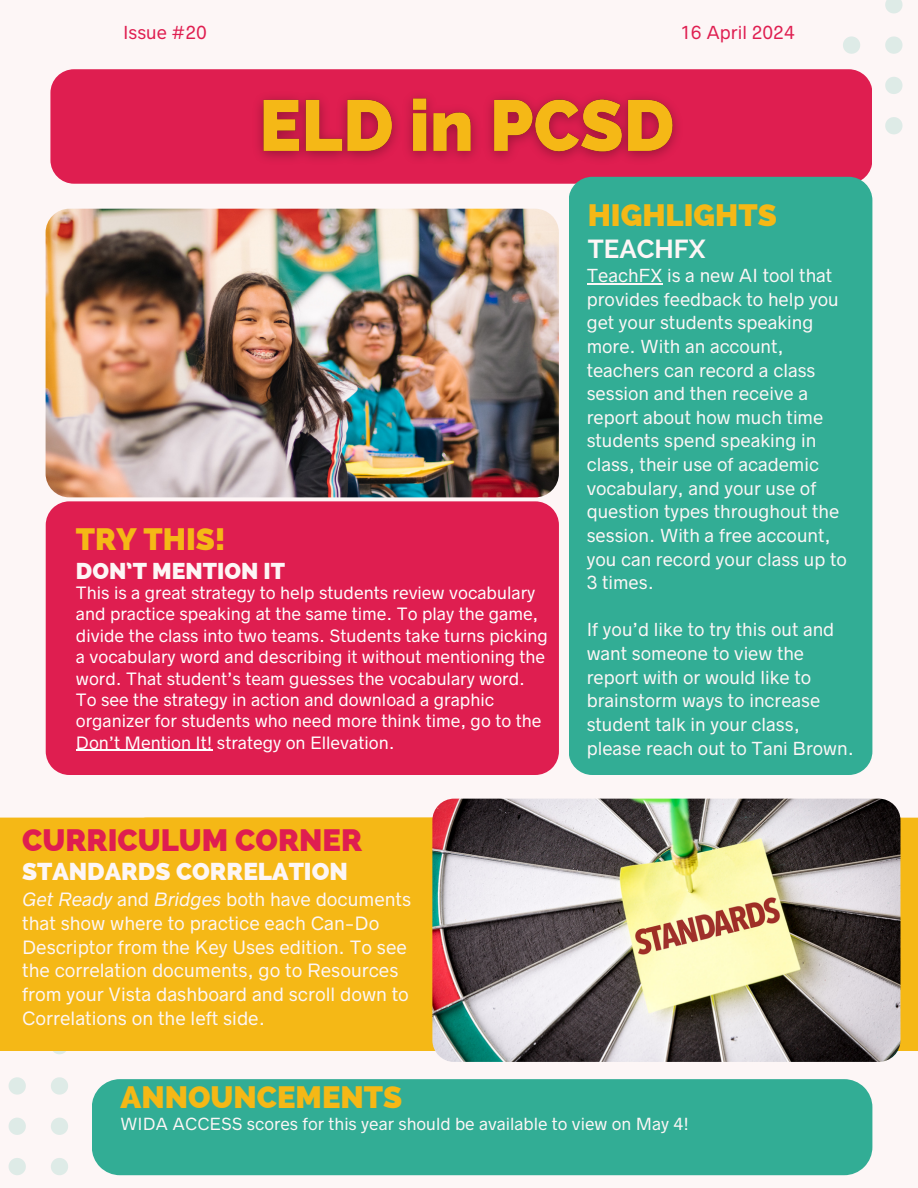
<style>
.page{position:relative;width:918px;height:1188px;background:#fdf6f6}
.page>*{position:absolute;margin:0;border:0;box-sizing:border-box;transform-origin:0 0}
.t1{font:800 30.9px "Raleway";color:#f5b816}
.t2{font:800 30.9px "Raleway";color:#df1e50}
.t3{font:700 25.95px "Raleway";color:#fdf6f6}
.t4{font:800 24.45px "Raleway";color:#fdf6f6}
.t5{font:800 22.95px "Raleway";color:#fdf6f6}
.t6{font:17.25px/23.7px "Radnika Next";color:#fdf6f6}
.t7{font:16.95px/23.7px "Radnika Next";color:#fdf6f6}
.t8{font:16.95px "Radnika Next";color:#df1e50}
.t9{font:16.05px/21.3px "Radnika Next";color:#fff}
.t10{font:15.75px "Radnika Next";color:#fdf6f6}
.s1{font-style:italic}
</style>
<div class="page">
<div style="left:898px;top:818px;width:20px;height:233px;background:#f5b816"></div>
<svg style="left:53px;top:1051px;width:13px;height:3px"></svg>
<svg style="left:51px;top:1077px;width:17px;height:18px"></svg>
<svg style="left:51px;top:1118px;width:17px;height:17px"></svg>
<svg style="left:51px;top:1158px;width:17px;height:17px"></svg>
<svg style="left:9px;top:1077px;width:17px;height:18px"></svg>
<svg style="left:9px;top:1118px;width:17px;height:17px"></svg>
<svg style="left:9px;top:1158px;width:17px;height:17px"></svg>
<div style="left:0;top:818px;width:435px;height:233px;background:#f5b816"></div>
<svg style="left:885px;top:0;width:18px;height:13px"></svg>
<svg style="left:885px;top:36px;width:18px;height:18px"></svg>
<svg style="left:885px;top:77px;width:18px;height:17px"></svg>
<svg style="left:885px;top:117px;width:18px;height:17px"></svg>
<svg style="left:843px;top:36px;width:17px;height:18px"></svg>
<div style="left:50px;top:69px;width:822px;height:115px;background:#df1e50"></div>
<div style="left:92px;top:1079px;width:780px;height:96px;background:#32ad95"></div>
<img style="left:432px;top:799px;width:469px;height:263px;border-radius:22px">
<img style="left:46px;top:209px;width:513px;height:288px;border-radius:24px">
<div style="left:569px;top:177px;width:303px;height:598px;background:#32ad95;border-radius:24px"></div>
<div style="left:46px;top:501px;width:513px;height:274px;background:#df1e50"></div>
<img style="left:246px;top:84px;width:444px;height:88px">
<hr style="left:587px;top:283px;width:75px;height:1px;background:#fdf6f6">
<hr style="left:76px;top:750px;width:136px;height:1px;background:#fff">
<h2 class="t8" style="left:123px;top:22px;width:85px">Issue #20</h2>
<p class="t8" style="left:680px;top:22px;width:116px">16 April 2024</p>
<p class="t1" style="left:76px;top:521px;width:151px">TRY THIS!</p>
<h2 class="t9" style="left:76px;top:582px;width:473px">This is a great strategy to help students review vocabulary and practice speaking at the same time. To play the game, divide the class into two teams. Students take turns picking a vocabulary word and describing it without mentioning the word. That student’s team guesses the vocabulary word.<br>To see the strategy in action and download a graphic organizer for students who need more think time, go to the Don’t Mention It! strategy on Ellevation.</h2>
<p class="t5" style="left:76px;top:557px;width:211px">DON’T MENTION IT</p>
<h4 class="t2" style="left:22px;top:822px;width:342px">CURRICULUM CORNER</h4>
<p class="t4" style="left:22px;top:857px;width:327px">STANDARDS CORRELATION</p>
<p class="t6" style="left:22px;top:888px;width:390px"><span class="s1">Get Ready</span> and <span class="s1">Bridges</span> both have documents that show where to practice each Can-Do Descriptor from the Key Uses edition. To see the correlation documents, go to Resources from your Vista dashboard and scroll down to Correlations on the left side.</p>
<h3 class="t1" style="left:588px;top:197px;width:191px">HIGHLIGHTS</h3>
<p class="t3" style="left:588px;top:234px;width:119px">TEACHFX</p>
<p class="t7" style="left:587px;top:264px;width:262px">TeachFX is a new AI tool that provides feedback to help you get your students speaking more. With an account, teachers can record a class session and then receive a report about how much time students spend speaking in class, their use of academic vocabulary, and your use of question types throughout the session. With a free account, you can record your class up to<br>3 times.</p>
<h3 class="t7" style="left:587px;top:618px;width:269px">If you’d like to try this out and want someone to view the report with or would like to brainstorm ways to increase student talk in your class, please reach out to Tani Brown.</h3>
<p class="t1" style="left:121px;top:1079px;width:283px">ANNOUNCEMENTS</p>
<h2 class="t10" style="left:121px;top:1114px;width:570px">WIDA ACCESS scores for this year should be available to view on May 4!</h2>
</div>
